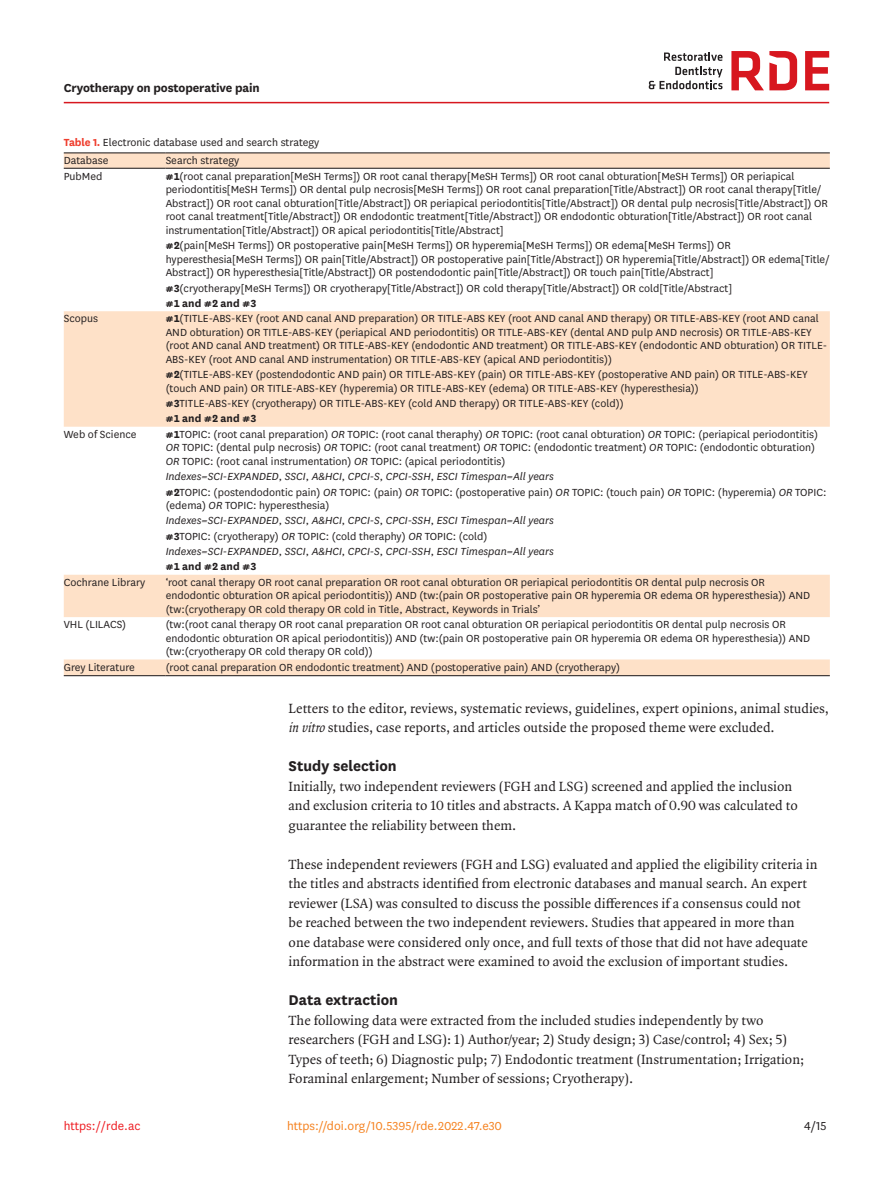
<style>
.page{position:relative;width:893px;height:1191px;background:#fff}
.page>*{position:absolute;margin:0;border:0;box-sizing:border-box;transform-origin:0 0}
.body_title2{font:700 16.5px "National";color:#231f20}
.body_p{font:14.25px/19.5px "Quadraat OT";color:#231f20}
.body_p_first{font:14.25px/19.5px "Quadraat OT";color:#231f20}
.doi_running_footer{font:13.5px "National";color:#f58220}
.alt-title-type{font:700 13.5px "National";letter-spacing:-.01em;color:#231f20}
.t1{font:13.5px "National";color:#ee1d23}
.t2{font:13.5px "National";color:#231f20}
.tbody_entry{font:12px/13.5px "National";color:#231f20}
.tbody_entry-2{font:italic 12px "National";color:#231f20}
.table-wrap_caption{font:12px "National";color:#231f20}
.tbody_entry-3{font:700 12px "National";color:#231f20}
.thead_entry{font:12px "National";color:#231f20}
.s1{font-weight:700;color:#ef3e2e}
.s2{font-weight:700}
.s3{font-style:italic}
.s4{font-style:normal}
</style>
<div class="page">
<hr style="left:64px;top:102px;width:765px;height:1px;background:#d7171f">
<svg style="left:649px;top:52px;width:73px;height:37px"></svg>
<svg style="left:805px;top:51px;width:24px;height:39px"></svg>
<svg style="left:731px;top:51px;width:66px;height:39px"></svg>
<svg style="left:64px;top:153px;width:766px;height:522px"></svg>
<hr style="left:64px;top:152px;width:102px;height:1px;background:#231f20">
<hr style="left:166px;top:152px;width:664px;height:1px;background:#231f20">
<hr style="left:64px;top:168px;width:102px;height:1px;background:#231f20">
<hr style="left:166px;top:168px;width:664px;height:1px;background:#231f20">
<hr style="left:64px;top:675px;width:102px;height:1px;background:#231f20">
<hr style="left:166px;top:675px;width:664px;height:1px;background:#231f20">
<p class="alt-title-type" style="left:64px;top:78px;width:197px">Cryotherapy on postoperative pain</p>
<p class="table-wrap_caption" style="left:64px;top:135px;width:257px"><span class="s1">Table 1.</span> Electronic database used and search strategy</p>
<p class="thead_entry" style="left:64px;top:152px;width:46px">Database</p>
<p class="thead_entry" style="left:166px;top:152px;width:75px">Search strategy</p>
<p class="tbody_entry" style="left:64px;top:169px;width:40px">PubMed</p>
<p class="tbody_entry" style="left:166px;top:169px;width:664px"><span class="s2">#1</span>(root canal preparation[MeSH Terms]) OR root canal therapy[MeSH Terms]) OR root canal obturation[MeSH Terms]) OR periapical periodontitis[MeSH Terms]) OR dental pulp necrosis[MeSH Terms]) OR root canal preparation[Title/Abstract]) OR root canal therapy[Title/ Abstract]) OR root canal obturation[Title/Abstract]) OR periapical periodontitis[Title/Abstract]) OR dental pulp necrosis[Title/Abstract]) OR root canal treatment[Title/Abstract]) OR endodontic treatment[Title/Abstract]) OR endodontic obturation[Title/Abstract]) OR root canal instrumentation[Title/Abstract]) OR apical periodontitis[Title/Abstract]</p>
<p class="tbody_entry" style="left:166px;top:238px;width:666px"><span class="s2">#2</span>(pain[MeSH Terms]) OR postoperative pain[MeSH Terms]) OR hyperemia[MeSH Terms]) OR edema[MeSH Terms]) OR hyperesthesia[MeSH Terms]) OR pain[Title/Abstract]) OR postoperative pain[Title/Abstract]) OR hyperemia[Title/Abstract]) OR edema[Title/<br>Abstract]) OR hyperesthesia[Title/Abstract]) OR postendodontic pain[Title/Abstract]) OR touch pain[Title/Abstract]</p>
<p class="tbody_entry" style="left:166px;top:281px;width:568px"><span class="s2">#3</span>(cryotherapy[MeSH Terms]) OR cryotherapy[Title/Abstract]) OR cold therapy[Title/Abstract]) OR cold[Title/Abstract]</p>
<p class="tbody_entry-3" style="left:166px;top:295px;width:93px">#1 and #2 and #3</p>
<p class="tbody_entry" style="left:64px;top:311px;width:36px">Scopus</p>
<p class="tbody_entry" style="left:166px;top:311px;width:663px"><span class="s2">#1</span>(TITLE-ABS-KEY (root AND canal AND preparation) OR TITLE-ABS KEY (root AND canal AND therapy) OR TITLE-ABS-KEY (root AND canal AND obturation) OR TITLE-ABS-KEY (periapical AND periodontitis) OR TITLE-ABS-KEY (dental AND pulp AND necrosis) OR TITLE-ABS-KEY (root AND canal AND treatment) OR TITLE-ABS-KEY (endodontic AND treatment) OR TITLE-ABS-KEY (endodontic AND obturation) OR TITLE-ABS-KEY (root AND canal AND instrumentation) OR TITLE-ABS-KEY (apical AND periodontitis))</p>
<p class="tbody_entry" style="left:166px;top:367px;width:644px"><span class="s2">#2</span>(TITLE-ABS-KEY (postendodontic AND pain) OR TITLE-ABS-KEY (pain) OR TITLE-ABS-KEY (postoperative AND pain) OR TITLE-ABS-KEY (touch AND pain) OR TITLE-ABS-KEY (hyperemia) OR TITLE-ABS-KEY (edema) OR TITLE-ABS-KEY (hyperesthesia))</p>
<p class="tbody_entry" style="left:166px;top:396px;width:459px"><span class="s2">#3</span>TITLE-ABS-KEY (cryotherapy) OR TITLE-ABS-KEY (cold AND therapy) OR TITLE-ABS-KEY (cold))</p>
<p class="tbody_entry-3" style="left:166px;top:410px;width:93px">#1 and #2 and #3</p>
<p class="tbody_entry" style="left:64px;top:427px;width:74px">Web of Science</p>
<p class="tbody_entry" style="left:166px;top:427px;width:654px"><span class="s2">#1</span>TOPIC: (root canal preparation) <span class="s3">OR</span> TOPIC: (root canal theraphy) <span class="s3">OR</span> TOPIC: (root canal obturation) <span class="s3">OR</span> TOPIC: (periapical periodontitis)<br><span class="s3">OR</span> TOPIC: (dental pulp necrosis) <span class="s3">OR</span> TOPIC: (root canal treatment) <span class="s3">OR</span> TOPIC: (endodontic treatment) <span class="s3">OR</span> TOPIC: (endodontic obturation)<br><span class="s3">OR</span> TOPIC: (root canal instrumentation) <span class="s3">OR</span> TOPIC: (apical periodontitis)</p>
<p class="tbody_entry-2" style="left:166px;top:469px;width:390px">Indexes=SCI-EXPANDED<span class="s4">,</span> SSCI<span class="s4">,</span> A&amp;HCI<span class="s4">,</span> CPCI-S<span class="s4">,</span> CPCI-SSH<span class="s4">,</span> ESCI Timespan=All years</p>
<p class="tbody_entry" style="left:166px;top:484px;width:662px"><span class="s2">#2</span>TOPIC: (postendodontic pain) <span class="s3">OR</span> TOPIC: (pain) <span class="s3">OR</span> TOPIC: (postoperative pain) <span class="s3">OR</span> TOPIC: (touch pain) <span class="s3">OR</span> TOPIC: (hyperemia) <span class="s3">OR</span> TOPIC: (edema) <span class="s3">OR</span> TOPIC: hyperesthesia)</p>
<p class="tbody_entry-2" style="left:166px;top:513px;width:390px">Indexes=SCI-EXPANDED<span class="s4">,</span> SSCI<span class="s4">,</span> A&amp;HCI<span class="s4">,</span> CPCI-S<span class="s4">,</span> CPCI-SSH<span class="s4">,</span> ESCI Timespan=All years</p>
<p class="tbody_entry" style="left:166px;top:529px;width:323px"><span class="s2">#3</span>TOPIC: (cryotherapy) <span class="s3">OR</span> TOPIC: (cold theraphy) <span class="s3">OR</span> TOPIC: (cold)</p>
<p class="tbody_entry-2" style="left:166px;top:544px;width:390px">Indexes=SCI-EXPANDED<span class="s4">,</span> SSCI<span class="s4">,</span> A&amp;HCI<span class="s4">,</span> CPCI-S<span class="s4">,</span> CPCI-SSH<span class="s4">,</span> ESCI Timespan=All years</p>
<p class="tbody_entry-3" style="left:166px;top:558px;width:93px">#1 and #2 and #3</p>
<p class="tbody_entry" style="left:64px;top:575px;width:83px">Cochrane Library</p>
<p class="tbody_entry" style="left:166px;top:575px;width:646px">‘root canal therapy OR root canal preparation OR root canal obturation OR periapical periodontitis OR dental pulp necrosis OR endodontic obturation OR apical periodontitis)) AND (tw:(pain OR postoperative pain OR hyperemia OR edema OR hyperesthesia)) AND (tw:(cryotherapy OR cold therapy OR cold in Title, Abstract, Keywords in Trials’</p>
<p class="tbody_entry" style="left:64px;top:617px;width:64px">VHL (LILACS)</p>
<p class="tbody_entry" style="left:166px;top:617px;width:646px">(tw:(root canal therapy OR root canal preparation OR root canal obturation OR periapical periodontitis OR dental pulp necrosis OR endodontic obturation OR apical periodontitis)) AND (tw:(pain OR postoperative pain OR hyperemia OR edema OR hyperesthesia)) AND (tw:(cryotherapy OR cold therapy OR cold))</p>
<p class="tbody_entry" style="left:64px;top:659px;width:73px">Grey Literature</p>
<p class="tbody_entry" style="left:166px;top:659px;width:456px">(root canal preparation OR endodontic treatment) AND (postoperative pain) AND (cryotherapy)</p>
<p class="body_p" style="left:289px;top:698px;width:542px">Letters to the editor, reviews, systematic reviews, guidelines, expert opinions, animal studies, <span class="s3">in vitro</span>studies, case reports, and articles outside the proposed theme were excluded.</p>
<p class="body_title2" style="left:289px;top:754px;width:110px">Study selection</p>
<p class="body_p_first" style="left:289px;top:776px;width:511px">Initially, two independent reviewers (FGH and LSG) screened and applied the inclusion and exclusion criteria to 10 titles and abstracts. A Kappa match of 0.90 was calculated to guarantee the reliability between them.</p>
<p class="body_p" style="left:289px;top:854px;width:530px">These independent reviewers (FGH and LSG) evaluated and applied the eligibility criteria in the titles and abstracts identified from electronic databases and manual search. An expert reviewer (LSA) was consulted to discuss the possible differences if a consensus could not be reached between the two independent reviewers. Studies that appeared in more than one database were considered only once, and full texts of those that did not have adequate information in the abstract were examined to avoid the exclusion of important studies.</p>
<p class="body_title2" style="left:289px;top:988px;width:111px">Data extraction</p>
<p class="body_p_first" style="left:289px;top:1010px;width:517px">The following data were extracted from the included studies independently by two researchers (FGH and LSG): 1) Author/year; 2) Study design; 3) Case/control; 4) Sex; 5)<br>Types of teeth; 6) Diagnostic pulp; 7) Endodontic treatment (Instrumentation; Irrigation; Foraminal enlargement; Number of sessions; Cryotherapy).</p>
<p class="doi_running_footer" style="left:287px;top:1116px;width:217px">https://doi.org/10.5395/rde.2022.47.e30</p>
<p class="t1" style="left:64px;top:1116px;width:78px">https://rde.ac</p>
<p class="t2" style="left:804px;top:1116px;width:24px">4/15</p>
</div>
